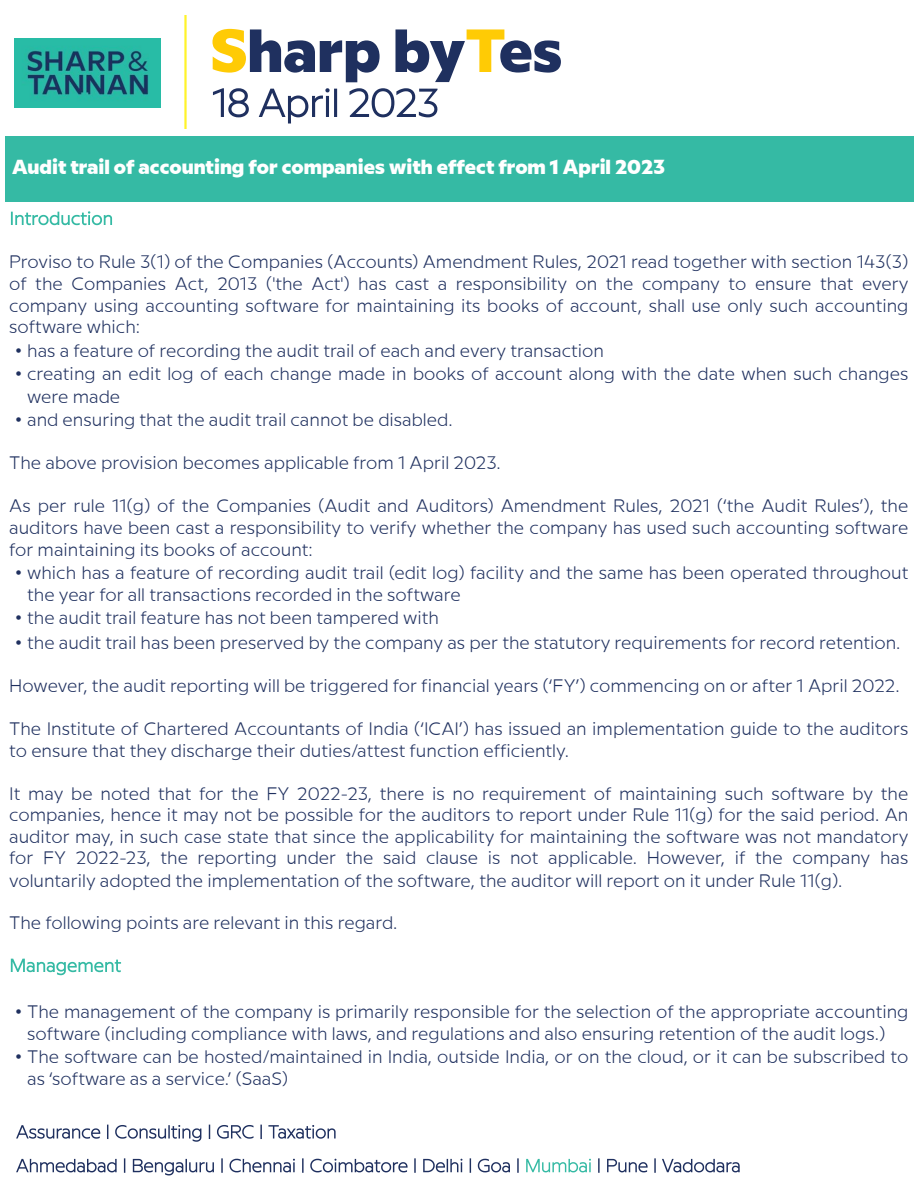
<style>
.page{position:relative;width:918px;height:1188px;background:#fff}
.page>*{position:absolute;margin:0;border:0;box-sizing:border-box;transform-origin:0 0}
.t1{font:800 60.75px "Sharp And Tannan";color:#1f305f}
.t2{font:800 20.25px "Sharp And Tannan";color:#fff}
.t3{font:300 18px/21.6px "Sharp And Tannan";color:#1f305f}
.s1{color:#ffcb05}
.s2{font-family:"Arial";font-weight:400}
</style>
<div class="page">
<img style="left:184px;top:16px;width:3px;height:112px">
<img style="left:15px;top:38px;width:146px;height:70px">
<svg style="left:16px;top:1158px;width:503px;height:17px"></svg>
<svg style="left:526px;top:1159px;width:65px;height:13px"></svg>
<svg style="left:598px;top:1158px;width:142px;height:15px"></svg>
<svg style="left:16px;top:1125px;width:320px;height:17px"></svg>
<div style="left:6px;top:136px;width:908px;height:65px;background:#35baa4"></div>
<svg style="left:213px;top:88px;width:225px;height:35px"></svg>
<svg style="left:11px;top:211px;width:101px;height:14px"></svg>
<svg style="left:11px;top:959px;width:110px;height:16px"></svg>
<h1 class="t1" style="left:210px;top:29px;width:354px"><span class="s1">S</span>harp by<span class="s1">T</span>es</h1>
<p class="t2" style="left:12px;top:160px;width:655px">Audit trail of accounting for companies with effect from 1 April 2023</p>
<p class="t3" style="left:9px;top:252px;width:901px;text-align:justify">Proviso to Rule 3(1) of the Companies (Accounts) Amendment Rules, 2021 read together with section 143(3) of the Companies Act, 2013 ('the Act') has cast a responsibility on the company to ensure that every company using accounting software for maintaining its books of account, shall use only such accounting software which:</p>
<p class="t3" style="left:15px;top:341px;width:590px"><span class="s2">•</span> has a feature of recording the audit trail of each and every transaction</p>
<p class="t3" style="left:27px;top:364px;width:883px;line-height:22.5px;text-indent:-12px"><span class="s2">•</span> creating an edit log of each change made in books of account along with the date when such changes were made</p>
<p class="t3" style="left:15px;top:411px;width:439px"><span class="s2">•</span> and ensuring that the audit trail cannot be disabled.</p>
<p class="t3" style="left:9px;top:454px;width:493px">The above provision becomes applicable from 1 April 2023.</p>
<p class="t3" style="left:9px;top:496px;width:901px;text-align:justify">As per rule 11(g) of the Companies (Audit and Auditors) Amendment Rules, 2021 (‘the Audit Rules’), the auditors have been cast a responsibility to verify whether the company has used such accounting software for maintaining its books of account:</p>
<p class="t3" style="left:27px;top:564px;width:883px;text-indent:-12px"><span class="s2">•</span> which has a feature of recording audit trail (edit log) facility and the same has been operated throughout the year for all transactions recorded in the software</p>
<p class="t3" style="left:15px;top:609px;width:425px"><span class="s2">•</span> the audit trail feature has not been tampered with</p>
<p class="t3" style="left:15px;top:634px;width:887px"><span class="s2">•</span> the audit trail has been preserved by the company as per the statutory requirements for record retention.</p>
<p class="t3" style="left:9px;top:676px;width:892px">However, the audit reporting will be triggered for financial years (‘FY’) commencing on or after 1 April 2022.</p>
<p class="t3" style="left:9px;top:719px;width:901px;line-height:22.5px">The Institute of Chartered Accountants of India (‘ICAI’) has issued an implementation guide to the auditors to ensure that they discharge their duties/attest function efficiently.</p>
<p class="t3" style="left:9px;top:784px;width:901px;text-align:justify">It may be noted that for the FY 2022-23, there is no requirement of maintaining such software by the companies, hence it may not be possible for the auditors to report under Rule 11(g) for the said period. An auditor may, in such case state that since the applicability for maintaining the software was not mandatory for FY 2022-23, the reporting under the said clause is not applicable. However, if the company has voluntarily adopted the implementation of the software, the auditor will report on it under Rule 11(g).</p>
<p class="t3" style="left:9px;top:914px;width:390px">The following points are relevant in this regard.</p>
<p class="t3" style="left:27px;top:1003px;width:883px;text-indent:-12px"><span class="s2">•</span> The management of the company is primarily responsible for the selection of the appropriate accounting software (including compliance with laws, and regulations and also ensuring retention of the audit logs.)</p>
<p class="t3" style="left:27px;top:1048px;width:883px;text-indent:-12px"><span class="s2">•</span> The software can be hosted/maintained in India, outside India, or on the cloud, or it can be subscribed to as ‘software as a service.’ (SaaS)</p>
</div>
